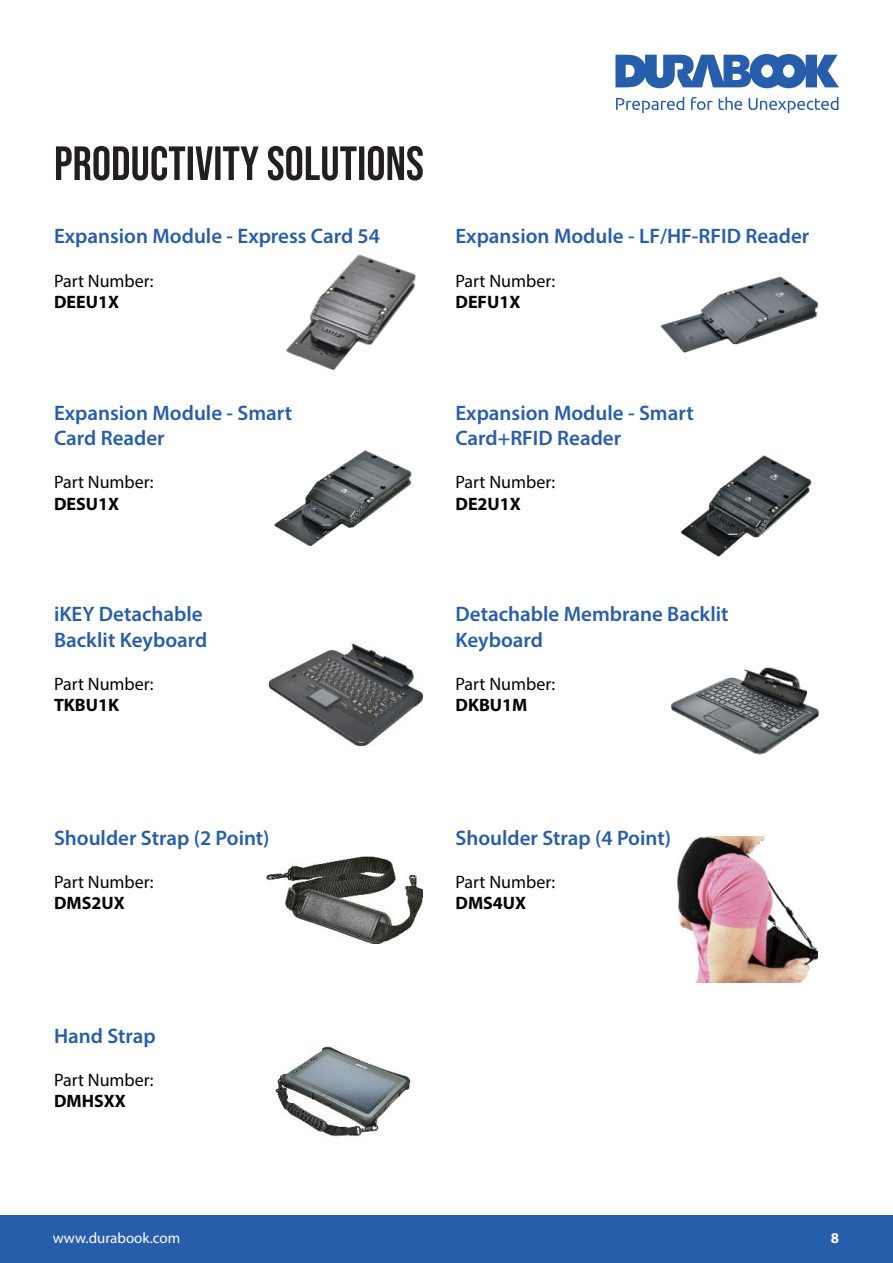
<style>
.page{position:relative;width:893px;height:1263px;background:#fff}
.page>*{position:absolute;margin:0;border:0;box-sizing:border-box;transform-origin:0 0}
.t1{font:600 21px/25.2px "Myriad Pro";color:#275eac}
.t2{font:18px "Myriad Pro";color:#040503}
.t3{font:700 18px "Myriad Pro";color:#040503}
.t4{font:15px "Myriad Pro";color:#fff}
.t5{font:700 15px "Myriad Pro";color:#fff}
</style>
<div class="page">
<svg style="left:615px;top:54px;width:224px;height:34px"></svg>
<svg style="left:719px;top:97px;width:23px;height:13px"></svg>
<svg style="left:691px;top:97px;width:22px;height:13px"></svg>
<svg style="left:616px;top:97px;width:68px;height:16px"></svg>
<svg style="left:748px;top:97px;width:90px;height:16px"></svg>
<div style="left:0;top:1215px;width:893px;height:48px;background:#275eac"></div>
<svg style="left:56px;top:146px;width:367px;height:34px"></svg>
<img style="left:286px;top:254px;width:130px;height:116px">
<img style="left:274px;top:450px;width:138px;height:97px">
<img style="left:267px;top:857px;width:156px;height:86px">
<img style="left:661px;top:276px;width:158px;height:77px">
<img style="left:681px;top:455px;width:131px;height:102px">
<img style="left:671px;top:667px;width:149px;height:88px">
<img style="left:268px;top:643px;width:155px;height:103px">
<img style="left:677px;top:836px;width:141px;height:146px">
<img style="left:275px;top:1046px;width:136px;height:91px">
<p class="t1" style="left:54px;top:225px;width:328px">Expansion Module - Express Card 54</p>
<p class="t2" style="left:54px;top:274px;width:101px">Part Number:</p>
<p class="t3" style="left:54px;top:295px;width:67px">DEEU1X</p>
<p class="t1" style="left:54px;top:402px;width:240px">Expansion Module - Smart<br>Card Reader</p>
<p class="t2" style="left:54px;top:475px;width:101px">Part Number:</p>
<p class="t3" style="left:54px;top:497px;width:67px">DESU1X</p>
<p class="t1" style="left:54px;top:603px;width:155px">iKEY Detachable<br>Backlit Keyboard</p>
<p class="t2" style="left:54px;top:677px;width:101px">Part Number:</p>
<p class="t3" style="left:54px;top:699px;width:67px">TKBU1K</p>
<p class="t1" style="left:54px;top:827px;width:217px">Shoulder Strap (2 Point)</p>
<p class="t2" style="left:54px;top:875px;width:101px">Part Number:</p>
<p class="t3" style="left:54px;top:897px;width:72px">DMS2UX</p>
<p class="t1" style="left:54px;top:1025px;width:103px">Hand Strap</p>
<p class="t2" style="left:54px;top:1073px;width:101px">Part Number:</p>
<p class="t3" style="left:54px;top:1095px;width:73px">DMHSXX</p>
<p class="t1" style="left:455px;top:225px;width:355px">Expansion Module - LF/HF-RFID Reader</p>
<p class="t2" style="left:455px;top:274px;width:101px">Part Number:</p>
<p class="t3" style="left:455px;top:295px;width:66px">DEFU1X</p>
<p class="t1" style="left:455px;top:402px;width:240px">Expansion Module - Smart<br>Card+RFID Reader</p>
<p class="t2" style="left:455px;top:475px;width:101px">Part Number:</p>
<p class="t3" style="left:455px;top:497px;width:67px">DE2U1X</p>
<p class="t1" style="left:455px;top:603px;width:275px">Detachable Membrane Backlit<br>Keyboard</p>
<p class="t2" style="left:455px;top:677px;width:101px">Part Number:</p>
<p class="t3" style="left:455px;top:699px;width:73px">DKBU1M</p>
<p class="t1" style="left:455px;top:827px;width:217px">Shoulder Strap (4 Point)</p>
<p class="t2" style="left:455px;top:875px;width:101px">Part Number:</p>
<p class="t3" style="left:455px;top:897px;width:72px">DMS4UX</p>
<p class="t4" style="left:53px;top:1229px;width:129px">www.durabook.com</p>
<p class="t5" style="left:831px;top:1232px;width:10px">8</p>
</div>
